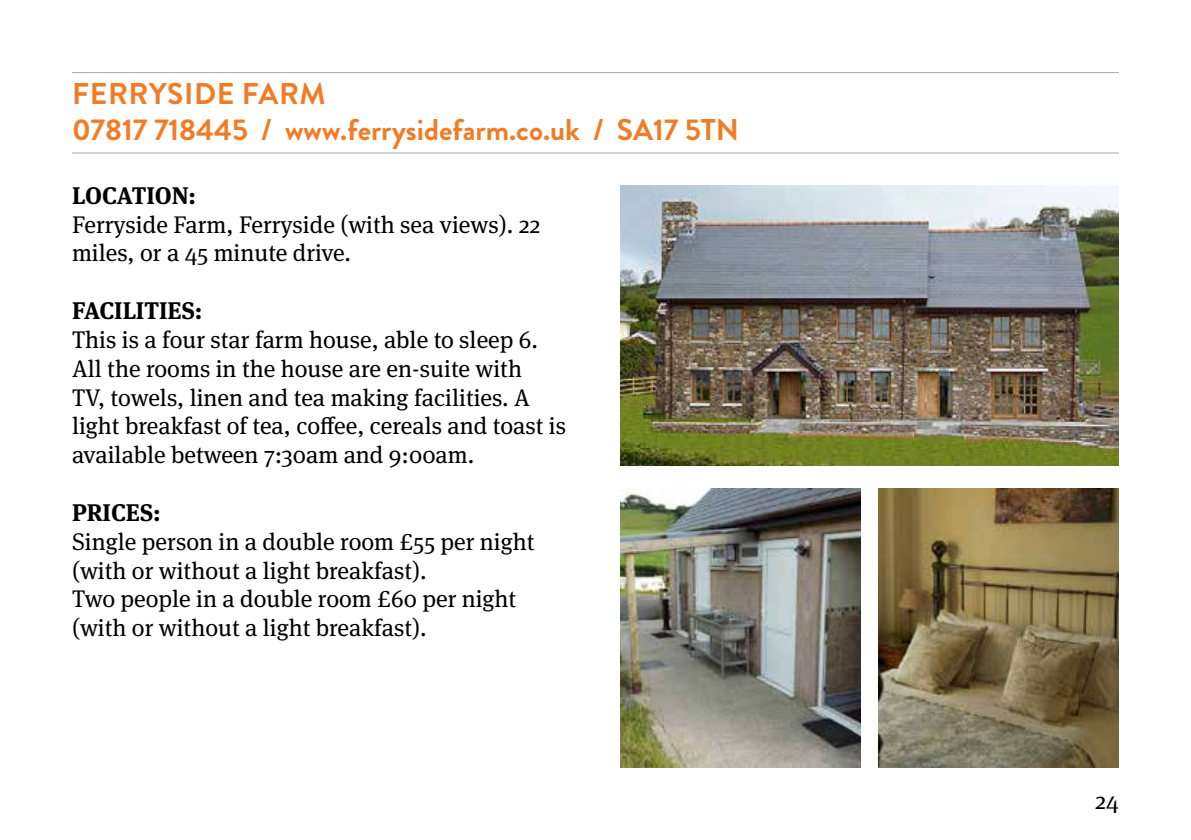
<style>
.page{position:relative;width:1191px;height:840px;background:#fff}
.page>*{position:absolute;margin:0;border:0;box-sizing:border-box;transform-origin:0 0}
.t1{font:700 30px/36px "Brandon Grotesque";color:#f17c24}
.t2{font:24px/28.8px "Meta Serif Pro";color:#000}
.t3{font:700 24px "Meta Serif Pro";color:#000}
</style>
<div class="page">
<hr style="left:72px;top:72px;width:1047px;height:1px;background:#a7a9ac">
<hr style="left:72px;top:152px;width:1047px;height:1px;background:#a7a9ac">
<img style="left:620px;top:488px;width:240px;height:279px">
<img style="left:878px;top:488px;width:241px;height:279px">
<img style="left:620px;top:185px;width:499px;height:280px">
<p class="t1" style="left:72px;top:76px;width:668px">FERRYSIDE FARM<br>07817 718445 / www.ferrysidefarm.co.uk / SA17 5TN</p>
<p class="t3" style="left:72px;top:176px;width:125px">LOCATION:</p>
<p class="t2" style="left:72px;top:208px;width:470px">Ferryside Farm, Ferryside (with sea views). 22 miles, or a 45 minute drive.</p>
<p class="t3" style="left:72px;top:291px;width:132px">FACILITIES:</p>
<p class="t2" style="left:72px;top:324px;width:495px">This is a four star farm house, able to sleep 6.<br>All the rooms in the house are en-suite with<br>TV, towels, linen and tea making facilities. A light breakfast of tea, coffee, cereals and toast is available between 7:30am and 9:00am.</p>
<p class="t3" style="left:72px;top:493px;width:90px">PRICES:</p>
<p class="t2" style="left:72px;top:525px;width:464px">Single person in a double room £55 per night (with or without a light breakfast).<br>Two people in a double room £60 per night (with or without a light breakfast).</p>
<p class="t2" style="left:1095px;top:784px;width:25px">24</p>
</div>
